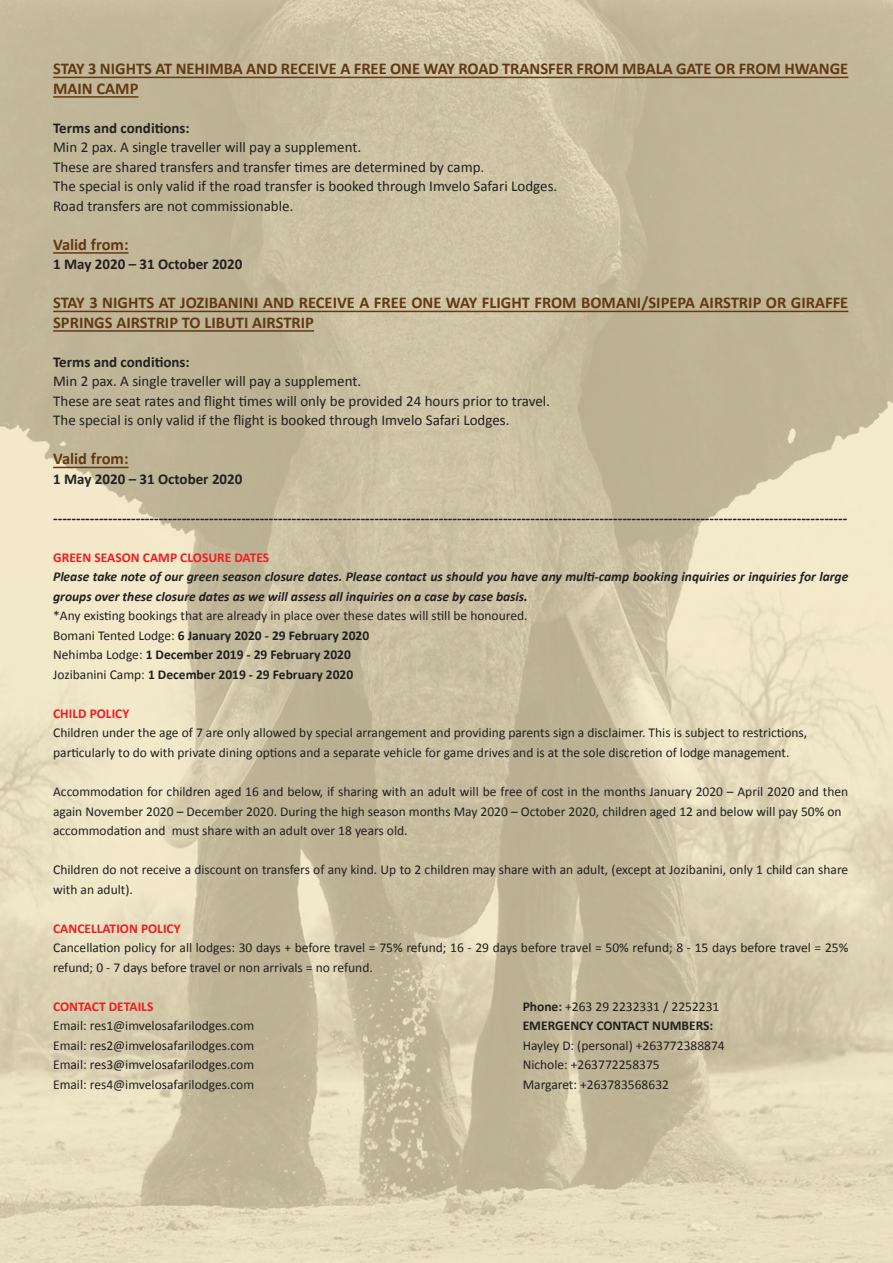
<style>
.page{position:relative;width:893px;height:1263px;background:#fff}
.page>*{position:absolute;margin:0;border:0;box-sizing:border-box;transform-origin:0 0}
.t1{font:700 16.5px/19.5px "Calibri";color:#643813}
.t2{font:15px "Calibri";color:#231f20}
.t3{font:700 15px "Calibri";color:#231f20}
.t4{font:13.5px/19.5px "Calibri";color:#231f20}
.t5{font:italic 700 13.5px/19.5px "Calibri";color:#231f20}
.t6{font:700 13.5px "Calibri";color:#231f20}
.t7{font:700 13.5px "Calibri";color:#ee1d23}
.s1{font-weight:400}
.s2{font-weight:700}
</style>
<div class="page">
<img style="left:0;top:0;width:892px;height:1263px">
<hr style="left:53px;top:77px;width:795px;height:1px;background:#643813">
<hr style="left:53px;top:96px;width:86px;height:2px;background:#643813">
<hr style="left:53px;top:252px;width:76px;height:2px;background:#643813">
<hr style="left:53px;top:311px;width:795px;height:1px;background:#643813">
<hr style="left:53px;top:330px;width:261px;height:2px;background:#643813">
<hr style="left:53px;top:467px;width:76px;height:1px;background:#643813">
<p class="t1" style="left:53px;top:58px;width:797px">STAY 3 NIGHTS AT NEHIMBA AND RECEIVE A FREE ONE WAY ROAD TRANSFER FROM MBALA GATE OR FROM HWANGE<br>MAIN CAMP</p>
<p class="t3" style="left:53px;top:119px;width:138px">Terms and conditions:</p>
<p class="t2" style="left:53px;top:138px;width:310px">Min 2 pax. A single traveller will pay a supplement.</p>
<p class="t2" style="left:53px;top:158px;width:433px">These are shared transfers and transfer times are determined by camp.</p>
<p class="t2" style="left:53px;top:177px;width:506px">The special is only valid if the road transfer is booked through Imvelo Safari Lodges.</p>
<p class="t2" style="left:53px;top:197px;width:242px">Road transfers are not commissionable.</p>
<p class="t1" style="left:53px;top:234px;width:77px">Valid from:</p>
<p class="t3" style="left:53px;top:255px;width:191px">1 May 2020 – 31 October 2020</p>
<p class="t1" style="left:53px;top:292px;width:797px">STAY 3 NIGHTS AT JOZIBANINI AND RECEIVE A FREE ONE WAY FLIGHT FROM BOMANI/SIPEPA AIRSTRIP OR GIRAFFE<br>SPRINGS AIRSTRIP TO LIBUTI AIRSTRIP</p>
<p class="t3" style="left:53px;top:353px;width:138px">Terms and conditions:</p>
<p class="t2" style="left:53px;top:372px;width:310px">Min 2 pax. A single traveller will pay a supplement.</p>
<p class="t2" style="left:53px;top:392px;width:498px">These are seat rates and flight times will only be provided 24 hours prior to travel.</p>
<p class="t2" style="left:53px;top:411px;width:458px">The special is only valid if the flight is booked through Imvelo Safari Lodges.</p>
<p class="t1" style="left:53px;top:448px;width:77px">Valid from:</p>
<p class="t3" style="left:53px;top:470px;width:191px">1 May 2020 – 31 October 2020</p>
<p class="t3" style="left:53px;top:509px;width:796px">-----------------------------------------------------------------------------------------------------------------------------------------------------------------------------</p>
<p class="t7" style="left:53px;top:549px;width:218px">GREEN SEASON CAMP CLOSURE DATES</p>
<p class="t5" style="left:53px;top:567px;width:797px">Please take note of our green season closure dates. Please contact us should you have any multi-camp booking inquiries or inquiries for large groups over these closure dates as we will assess all inquiries on a case by case basis.</p>
<p class="t4" style="left:53px;top:606px;width:476px">*Any existing bookings that are already in place over these dates will still be honoured.</p>
<p class="t6" style="left:53px;top:627px;width:318px"><span class="s1">Bomani Tented Lodge:</span> 6 January 2020 - 29 February 2020</p>
<p class="t6" style="left:53px;top:647px;width:299px"><span class="s1">Nehimba Lodge:</span> 1 December 2019 - 29 February 2020</p>
<p class="t6" style="left:53px;top:666px;width:302px"><span class="s1">Jozibanini Camp:</span> 1 December 2019 - 29 February 2020</p>
<p class="t7" style="left:53px;top:705px;width:78px">CHILD POLICY</p>
<p class="t4" style="left:53px;top:723px;width:755px">Children under the age of 7 are only allowed by special arrangement and providing parents sign a disclaimer. This is subject to restrictions,</p>
<p class="t4" style="left:53px;top:742px;width:738px">particularly to do with private dining options and a separate vehicle for game drives and is at the sole discretion of lodge management.</p>
<p class="t4" style="left:53px;top:781px;width:797px">Accommodation for children aged 16 and below, if sharing with an adult will be free of cost in the months January 2020 – April 2020 and then again November 2020 – December 2020. During the high season months May 2020 – October 2020, children aged 12 and below will pay 50% on</p>
<p class="t4" style="left:53px;top:820px;width:356px">accommodation and must share with an adult over 18 years old.</p>
<p class="t4" style="left:53px;top:859px;width:797px">Children do not receive a discount on transfers of any kind. Up to 2 children may share with an adult, (except at Jozibanini, only 1 child can share with an adult).</p>
<p class="t7" style="left:53px;top:920px;width:129px">CANCELLATION POLICY</p>
<p class="t4" style="left:53px;top:937px;width:797px">Cancellation policy for all lodges: 30 days + before travel = 75% refund; 16 - 29 days before travel = 50% refund; 8 - 15 days before travel = 25% refund; 0 - 7 days before travel or non arrivals = no refund.</p>
<p class="t7" style="left:53px;top:998px;width:102px">CONTACT DETAILS</p>
<p class="t4" style="left:523px;top:996px;width:198px"><span class="s2">Phone:</span> +263 29 2232331 / 2252231</p>
<p class="t4" style="left:53px;top:1015px;width:202px">Email: res1@imvelosafarilodges.com</p>
<p class="t6" style="left:523px;top:1017px;width:192px">EMERGENCY CONTACT NUMBERS:</p>
<p class="t4" style="left:53px;top:1035px;width:202px">Email: res2@imvelosafarilodges.com</p>
<p class="t4" style="left:523px;top:1035px;width:204px">Hayley D: (personal) +263772388874</p>
<p class="t4" style="left:53px;top:1054px;width:202px">Email: res3@imvelosafarilodges.com</p>
<p class="t4" style="left:523px;top:1054px;width:139px">Nichole: +263772258375</p>
<p class="t4" style="left:53px;top:1074px;width:202px">Email: res4@imvelosafarilodges.com</p>
<p class="t4" style="left:523px;top:1074px;width:148px">Margaret: +263783568632</p>
</div>
